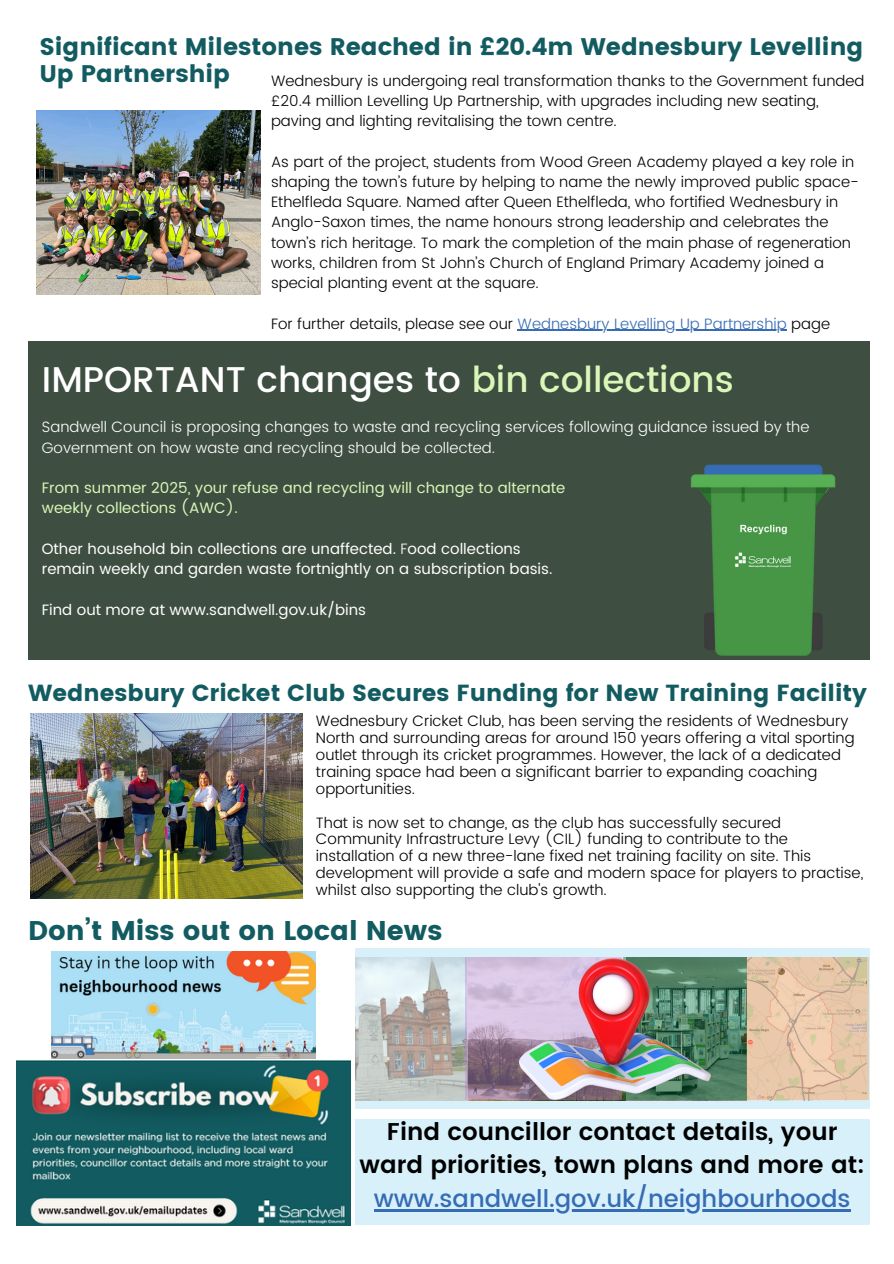
<style>
.page{position:relative;width:894px;height:1264px;background:#fff}
.page>*{position:absolute;margin:0;border:0;box-sizing:border-box;transform-origin:0 0}
.t1{font:500 35.7px "Poppins";color:#fff}
.t2{font:27px "Poppins";color:#125c61}
.t3{font:600 24.3px/33.8px "Poppins";color:#000;text-align:center}
.t4{font:500 24.3px "Poppins";color:#366cb3}
.t5{font:24px/27px "Poppins";color:#125c61}
.t6{font:23.25px "Poppins";color:#125c61}
.t7{font:300 15px/17px "Poppins";color:#000}
.t8{font:15px/20.2px "Poppins";color:#fff}
.t9{font:300 15px/20.2px "Poppins";color:#fff}
.t10{font:15px/20.2px "Poppins";color:#daf7b9}
.s1{color:#366cb3}
.s2{color:#daf7b9}
.s3{font-weight:300}
</style>
<div class="page">
<div style="left:28px;top:341px;width:841px;height:318px;background:#3e4e40"></div>
<img style="left:689px;top:464px;width:146px;height:196px">
<img style="left:30px;top:713px;width:273px;height:185px">
<hr style="left:517px;top:330px;width:269px;height:1px;background:#366cb3">
<img style="left:36px;top:110px;width:224px;height:185px">
<img style="left:51px;top:951px;width:265px;height:108px">
<div style="left:355px;top:948px;width:514px;height:276px;background:#d8f0fa"></div>
<hr style="left:374px;top:1209px;width:476px;height:2px;background:#366cb3">
<svg style="left:355px;top:957px;width:110px;height:143px"></svg>
<svg style="left:746px;top:957px;width:123px;height:143px;background:#e3c4a6"></svg>
<svg style="left:465px;top:957px;width:157px;height:143px;background:#b29cb6"></svg>
<svg style="left:623px;top:957px;width:123px;height:143px;background:#4e7f65"></svg>
<img style="left:519px;top:958px;width:191px;height:141px">
<div style="left:317px;top:1109px;width:552px;height:10px;background:#fff"></div>
<img style="left:17px;top:1060px;width:333px;height:165px">
<h3 class="t5" style="left:39px;top:34px;width:825px">Significant Milestones Reached in £20.4m Wednesbury Levelling<br>Up Partnership</h3>
<p class="t7" style="left:271px;top:70px;width:595px;line-height:20.2px">Wednesbury is undergoing real transformation thanks to the Government funded £20.4 million Levelling Up Partnership, with upgrades including new seating, paving and lighting revitalising the town centre.</p>
<p class="t7" style="left:271px;top:151px;width:589px;line-height:20.2px">As part of the project, students from Wood Green Academy played a key role in shaping the town’s future by helping to name the newly improved public space-Ethelfleda Square. Named after Queen Ethelfleda, who fortified Wednesbury in Anglo-Saxon times, the name honours strong leadership and celebrates the town’s rich heritage. To mark the completion of the main phase of regeneration works, children from St John’s Church of England Primary Academy joined a special planting event at the square.</p>
<p class="t7" style="left:271px;top:315px;width:560px">For further details, please see our <span class="s1">Wednesbury Levelling Up Partnership</span> page</p>
<h1 class="t1" style="left:42px;top:359px;width:693px">IMPORTANT changes to <span class="s2">bin collections</span></h1>
<p class="t9" style="left:42px;top:417px;width:768px">Sandwell Council is proposing changes to waste and recycling services following guidance issued by the<br>Government on how waste and recycling should be collected.</p>
<p class="t10" style="left:42px;top:478px;width:525px">From summer 2025, your refuse and recycling will change to alternate weekly collections (AWC).</p>
<p class="t8" style="left:42px;top:538px;width:512px">Other household bin collections are unaffected. <span class="s3">F</span>ood collections remain weekly and garden waste fortnightly on a subscription basis.</p>
<p class="t8" style="left:42px;top:599px;width:325px">Find out more at www.sandwell.gov.uk/bins</p>
<h3 class="t6" style="left:28px;top:679px;width:840px">Wednesbury Cricket Club Secures Funding for New Training Facility</h3>
<p class="t7" style="left:316px;top:712px;width:540px">Wednesbury Cricket Club, has been serving the residents of Wednesbury North and surrounding areas for around 150 years offering a vital sporting outlet through its cricket programmes. However, the lack of a dedicated training space had been a significant barrier to expanding coaching opportunities.</p>
<p class="t7" style="left:316px;top:813px;width:548px">That is now set to change, as the club has successfully secured Community Infrastructure Levy (CIL) funding to contribute to the installation of a new three-lane fixed net training facility on site. This development will provide a safe and modern space for players to practise, whilst also supporting the club's growth.</p>
<h2 class="t2" style="left:28px;top:914px;width:415px">Don’t Miss out on Local News</h2>
<h3 class="t3" style="left:359px;top:1114px;width:506px">Find councillor contact details, your ward priorities, town plans and more at:</h3>
<h3 class="t4" style="left:374px;top:1184px;width:478px">www.sandwell.gov.uk/neighbourhoods</h3>
</div>
